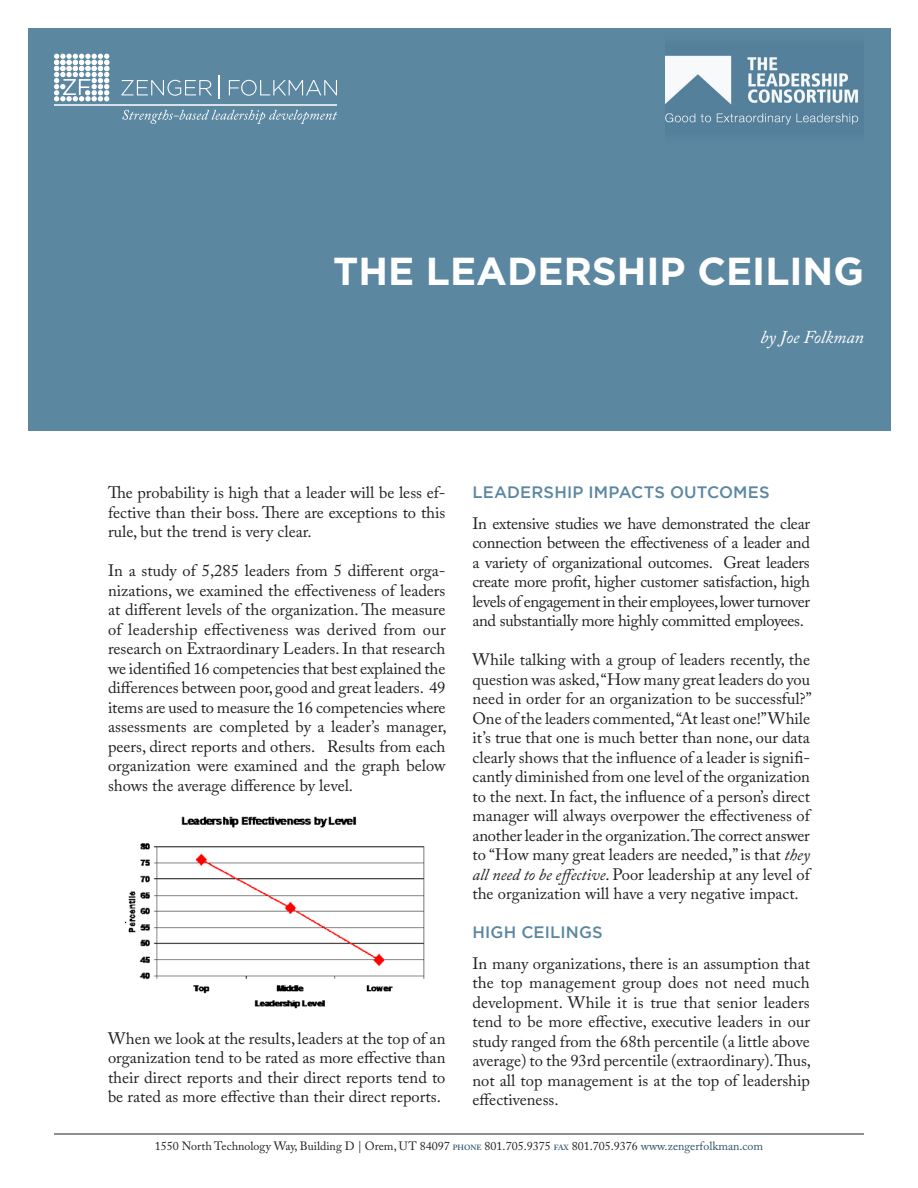
<style>
.page{position:relative;width:918px;height:1188px;background:#fff}
.page>*{position:absolute;margin:0;border:0;box-sizing:border-box;transform-origin:0 0}
.Headline{font:700 39px "Gotham";color:#fff}
.Byline{font:italic 18px "Adobe Caslon Pro";color:#fff}
.Body_text{font:16.5px/19.5px "Adobe Caslon Pro";color:#231f20;text-align:justify}
.Subhead_1{font:500 16.5px "Gotham";letter-spacing:.01em;color:#5c87a1}
.t1{font:12px "Adobe Caslon Pro";color:#231f20}
.s1{font-style:italic}
.s2{font-weight:600;font-size:7.5px;color:#2b5067}
.s3{color:#2b5067}
</style>
<div class="page">
<div style="left:28px;top:28px;width:863px;height:402px;background:#5c87a1"></div>
<hr style="left:54px;top:1134px;width:810px;height:1px;background:#231f20">
<img style="left:126px;top:816px;width:299px;height:193px">
<svg style="left:122px;top:110px;width:215px;height:14px"></svg>
<svg style="left:54px;top:54px;width:55px;height:47px"></svg>
<svg style="left:121px;top:80px;width:91px;height:16px"></svg>
<svg style="left:229px;top:80px;width:108px;height:16px"></svg>
<svg style="left:219px;top:76px;width:1px;height:23px"></svg>
<hr style="left:54px;top:104px;width:283px;height:2px;background:#fff">
<img style="left:665px;top:55px;width:193px;height:71px">
<p class="Headline" style="left:333px;top:249px;width:532px">THE LEADERSHIP CEILING</p>
<p class="Byline" style="left:761px;top:327px;width:105px">by Joe Folkman</p>
<p class="Body_text" style="left:108px;top:483px;width:339px">The probability is high that a leader will be less ef&shy;fective than their boss. There are exceptions to this rule, but the trend is very clear.</p>
<p class="Body_text" style="left:108px;top:561px;width:340px">In a study of 5,285 leaders from 5 different orga&shy;nizations, we examined the effectiveness of leaders at different levels of the organization. The measure of leadership effectiveness was derived from our research on Extraordinary Leaders. In that research we identified 16 competencies that best explained the differences between poor, good and great leaders. 49 items are used to measure the 16 competencies where assessments are completed by a leader’s manager, peers, direct reports and others. Results from each organization were examined and the graph below shows the average difference by level.</p>
<p class="Body_text" style="left:108px;top:1028px;width:339px">When we look at the results, leaders at the top of an organization tend to be rated as more effective than their direct reports and their direct reports tend to be rated as more effective than their direct reports.</p>
<p class="Subhead_1" style="left:472px;top:483px;width:299px">LEADERSHIP IMPACTS OUTCOMES</p>
<p class="Body_text" style="left:472px;top:513px;width:339px">In extensive studies we have demonstrated the clear connection between the effectiveness of a leader and a variety of organizational outcomes. Great leaders create more profit, higher customer satisfaction, high levels of engagement in their employees, lower turnover and substantially more highly committed employees.</p>
<p class="Body_text" style="left:472px;top:650px;width:341px">While talking with a group of leaders recently, the question was asked, “How many great leaders do you need in order for an organization to be successful?” One of the leaders commented, “At least one!” While it’s true that one is much better than none, our data clearly shows that the influence of a leader is signifi&shy;cantly diminished from one level of the organization to the next. In fact, the influence of a person’s direct manager will always overpower the effectiveness of another leader in the organization. The correct answer to “How many great leaders are needed,” is that <span class="s1">they all need to be effective</span>. Poor leadership at any level of the organization will have a very negative impact.</p>
<p class="Subhead_1" style="left:472px;top:923px;width:132px">HIGH CEILINGS</p>
<p class="Body_text" style="left:472px;top:953px;width:340px">In many organizations, there is an assumption that the top management group does not need much development. While it is true that senior leaders tend to be more effective, executive leaders in our study ranged from the 68th percentile (a little above average) to the 93rd percentile (extraordinary). Thus, not all top management is at the top of leadership effectiveness.</p>
<p class="t1" style="left:155px;top:1139px;width:610px">1550 North Technology Way, Building D | Orem, UT 84097 <span class="s2">PHONE</span> 801.705.9375 <span class="s2">FAX</span> 801.705.9376 <span class="s3">www.zengerfolkman.com</span></p>
</div>
